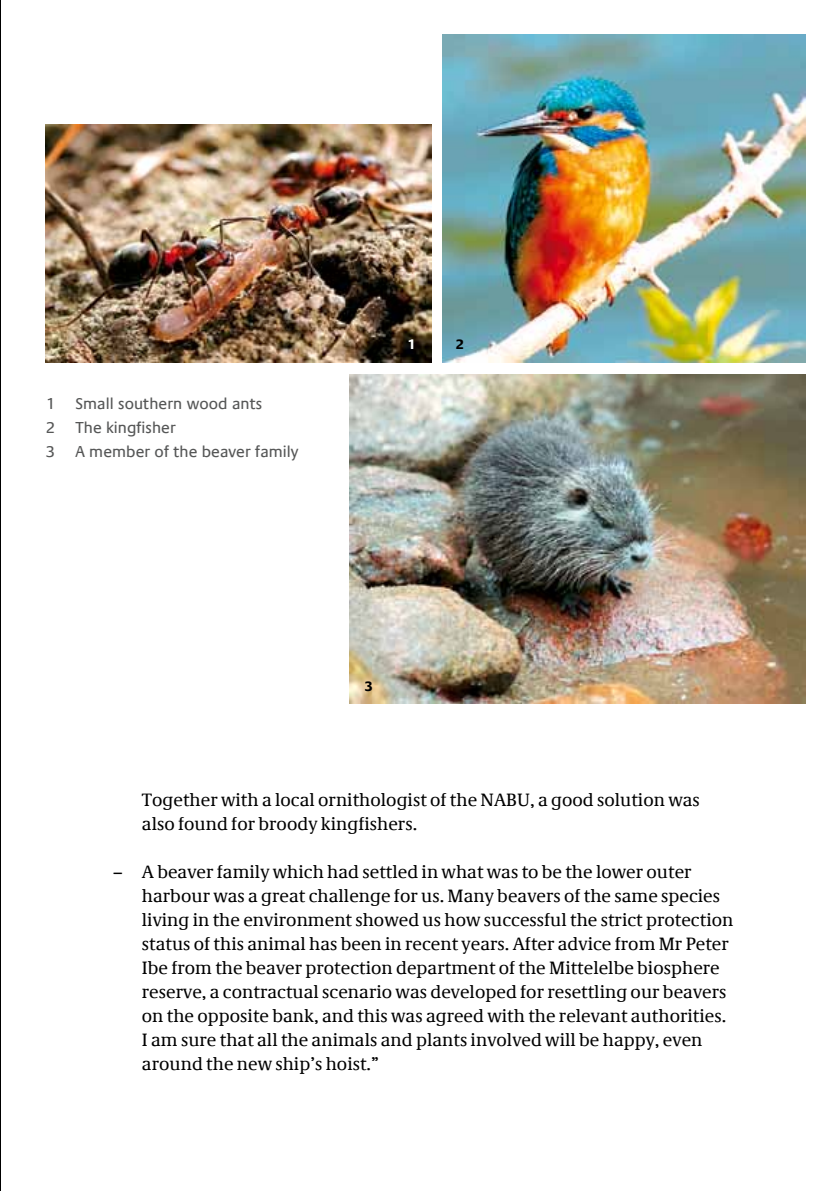
<style>
.page{position:relative;width:840px;height:1191px;background:#fff}
.page>*{position:absolute;margin:0;border:0;box-sizing:border-box;transform-origin:0 0}
.t1{font:18px/24px "Demos Com";letter-spacing:.005em;color:#000}
.t2{font:16px "Praxis Com";letter-spacing:.005em;color:#565757}
.t3{font:700 14px "Praxis Com";color:#000}
.t4{font:700 14px "Praxis Com";color:#fff}
</style>
<div class="page">
<hr style="left:0;top:0;width:1px;height:1191px;background:#000">
<img style="left:349px;top:374px;width:456px;height:329px">
<img style="left:442px;top:34px;width:363px;height:329px">
<img style="left:45px;top:125px;width:386px;height:238px">
<p class="t2" style="left:45px;top:394px;width:11px">1</p>
<p class="t2" style="left:75px;top:394px;width:188px">Small southern wood ants</p>
<p class="t2" style="left:45px;top:418px;width:11px">2</p>
<p class="t2" style="left:75px;top:418px;width:102px">The kingfisher</p>
<p class="t2" style="left:45px;top:442px;width:11px">3</p>
<p class="t2" style="left:75px;top:442px;width:224px">A member of the beaver family</p>
<p class="t4" style="left:407px;top:335px;width:10px">1</p>
<p class="t3" style="left:455px;top:335px;width:10px">2</p>
<p class="t3" style="left:364px;top:678px;width:10px">3</p>
<p class="t1" style="left:142px;top:787px;width:559px">Together with a local ornithologist of the NABU, a good solution was also found for broody kingfishers.</p>
<p class="t1" style="left:142px;top:860px;width:592px;text-indent:-28px">– A beaver family which had settled in what was to be the lower outer harbour was a great challenge for us. Many beavers of the same species living in the environment showed us how successful the strict protection status of this animal has been in recent years. After advice from Mr Peter Ibe from the beaver protection department of the Mittelelbe biosphere reserve, a contractual scenario was developed for resettling our beavers on the opposite bank, and this was agreed with the relevant authorities.<br>I am sure that all the animals and plants involved will be happy, even around the new ship’s hoist.”</p>
</div>
